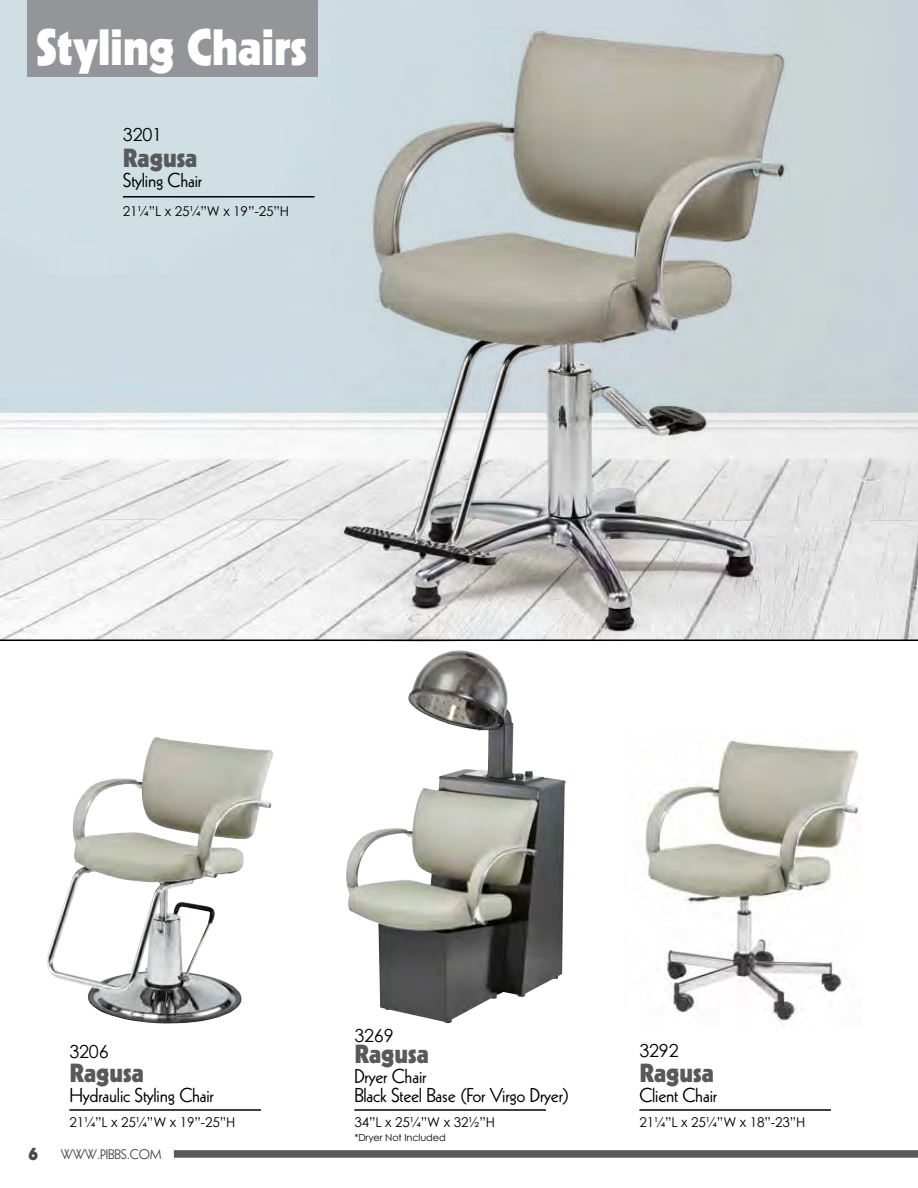
<style>
.page{position:relative;width:918px;height:1188px;background:#fff}
.page>*{position:absolute;margin:0;border:0;box-sizing:border-box;transform-origin:0 0}
.t1{font:900 49.5px "Kabel";letter-spacing:-.01em;color:#fff}
.t2{font:900 25.5px "Kabel";color:#58595b}
.t3{font:19.5px/19.5px "Kabel";letter-spacing:-.01em;color:#000}
.t4{font:18px "Century Gothic";letter-spacing:-.01em;color:#000}
.t5{font:900 18px "Kabel";color:#4a4a4d}
.t6{font:13.5px "Century Gothic";letter-spacing:-.01em;color:#000}
.t7{font:13.5px "Kabel";letter-spacing:-.01em;color:#4a4a4d}
.t8{font:9.75px "Century Gothic";letter-spacing:-.01em;color:#000}
</style>
<div class="page">
<img style="left:0;top:0;width:918px;height:640px">
<img style="left:47px;top:737px;width:226px;height:287px">
<img style="left:645px;top:738px;width:214px;height:287px">
<img style="left:346px;top:650px;width:220px;height:373px">
<hr style="left:0;top:640px;width:918px;height:1px;background:#000">
<hr style="left:123px;top:196px;width:192px;height:2px;background:#000">
<hr style="left:69px;top:1109px;width:192px;height:2px;background:#000">
<hr style="left:354px;top:1109px;width:192px;height:2px;background:#000">
<hr style="left:639px;top:1109px;width:192px;height:2px;background:#000">
<div style="left:27px;top:0;width:291px;height:77px;background:#939598"></div>
<img style="left:331px;top:27px;width:460px;height:615px">
<img style="left:344px;top:32px;width:412px;height:597px">
<div style="left:174px;top:1150px;width:744px;height:8px;background:#58595b"></div>
<h1 class="t1" style="left:36px;top:16px;width:272px">Styling Chairs</h1>
<p class="t4" style="left:123px;top:124px;width:41px">3201</p>
<h2 class="t2" style="left:123px;top:142px;width:76px">Ragusa</h2>
<p class="t3" style="left:123px;top:170px;width:81px">Styling Chair</p>
<p class="t6" style="left:123px;top:203px;width:168px">21¼”L x 25¼”W x 19”-25”H</p>
<p class="t4" style="left:69px;top:1041px;width:41px">3206</p>
<h2 class="t2" style="left:69px;top:1057px;width:76px">Ragusa</h2>
<p class="t3" style="left:69px;top:1085px;width:146px">Hydraulic Styling Chair</p>
<p class="t4" style="left:354px;top:1024px;width:41px">3269</p>
<h2 class="t2" style="left:354px;top:1038px;width:76px">Ragusa</h2>
<p class="t3" style="left:354px;top:1067px;width:216px">Dryer Chair<br>Black Steel Base (For Virgo Dryer)</p>
<p class="t4" style="left:639px;top:1039px;width:41px">3292</p>
<h2 class="t2" style="left:639px;top:1057px;width:76px">Ragusa</h2>
<p class="t3" style="left:639px;top:1085px;width:79px">Client Chair</p>
<p class="t6" style="left:69px;top:1114px;width:168px">21¼”L x 25¼”W x 19”-25”H</p>
<p class="t6" style="left:354px;top:1114px;width:142px">34”L x 25¼”W x 32½”H</p>
<p class="t8" style="left:354px;top:1131px;width:93px">*Dryer Not Included</p>
<p class="t6" style="left:639px;top:1114px;width:168px">21¼”L x 25¼”W x 18”-23”H</p>
<p class="t5" style="left:28px;top:1142px;width:11px">6</p>
<p class="t7" style="left:61px;top:1146px;width:102px">WWW.PIBBS.COM</p>
</div>
